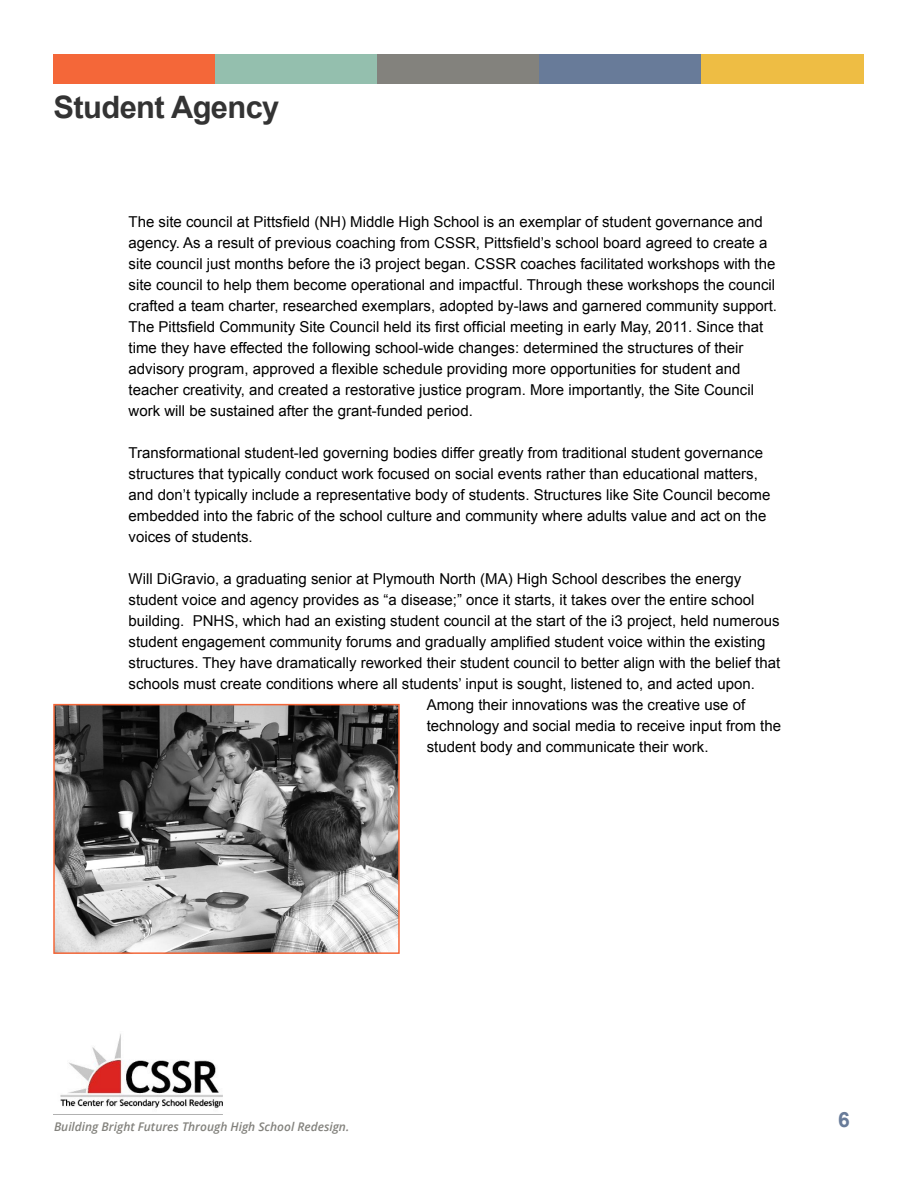
<style>
.page{position:relative;width:918px;height:1188px;background:#fff}
.page>*{position:absolute;margin:0;border:0;box-sizing:border-box;transform-origin:0 0}
.t1{font:700 30.9px "Arial";letter-spacing:-.02em;color:#333}
.t2{font:700 21px "Arial";color:#687b99}
.t3{font:15px/21px "Arial";color:#000}
.t4{font:italic 600 12px "Open Sans";color:#83827d}
</style>
<div class="page">
<div style="left:54px;top:54px;width:162px;height:29px;background:#f46739"></div>
<div style="left:216px;top:54px;width:162px;height:29px;background:#94bfae"></div>
<div style="left:377px;top:54px;width:162px;height:29px;background:#83827d"></div>
<div style="left:539px;top:54px;width:162px;height:29px;background:#687b99"></div>
<div style="left:701px;top:54px;width:163px;height:29px;background:#eebd44"></div>
<img style="left:54px;top:1034px;width:169px;height:81px">
<img style="left:56px;top:707px;width:341px;height:244px">
<div style="left:53px;top:704px;width:347px;height:250px;border:2px solid #f46739"></div>
<h1 class="t1" style="left:54px;top:87px;width:227px">Student Agency</h1>
<p class="t3" style="left:129px;top:211px;width:650px">The site council at Pittsfield (NH) Middle High School is an exemplar of student governance and agency. As a result of previous coaching from CSSR, Pittsfield’s school board agreed to create a site council just months before the i3 project began. CSSR coaches facilitated workshops with the site council to help them become operational and impactful. Through these workshops the council crafted a team charter, researched exemplars, adopted by-laws and garnered community support.<br>The Pittsfield Community Site Council held its first official meeting in early May, 2011. Since that time they have effected the following school-wide changes: determined the structures of their advisory program, approved a flexible schedule providing more opportunities for student and teacher creativity, and created a restorative justice program. More importantly, the Site Council work will be sustained after the grant-funded period.</p>
<p class="t3" style="left:129px;top:442px;width:643px">Transformational student-led governing bodies differ greatly from traditional student governance structures that typically conduct work focused on social events rather than educational matters, and don’t typically include a representative body of students. Structures like Site Council become embedded into the fabric of the school culture and community where adults value and act on the voices of students.</p>
<p class="t3" style="left:129px;top:568px;width:614px">Will DiGravio, a graduating senior at Plymouth North (MA) High School describes the energy</p>
<p class="t3" style="left:129px;top:589px;width:628px">student voice and agency provides as “a disease;” once it starts, it takes over the entire school</p>
<p class="t3" style="left:129px;top:610px;width:653px">building. PNHS, which had an existing student council at the start of the i3 project, held numerous</p>
<p class="t3" style="left:129px;top:631px;width:638px">student engagement community forums and gradually amplified student voice within the existing</p>
<p class="t3" style="left:129px;top:652px;width:653px">structures. They have dramatically reworked their student council to better align with the belief that</p>
<p class="t3" style="left:129px;top:673px;width:628px">schools must create conditions where all students’ input is sought, listened to, and acted upon.</p>
<p class="t3" style="left:427px;top:694px;width:320px">Among their innovations was the creative use of</p>
<p class="t3" style="left:427px;top:715px;width:356px">technology and social media to receive input from the</p>
<p class="t3" style="left:427px;top:736px;width:283px">student body and communicate their work.</p>
<p class="t4" style="left:54px;top:1118px;width:297px">Building Bright Futures Through High School Redesign.</p>
<h2 class="t2" style="left:838px;top:1106px;width:13px">6</h2>
</div>
